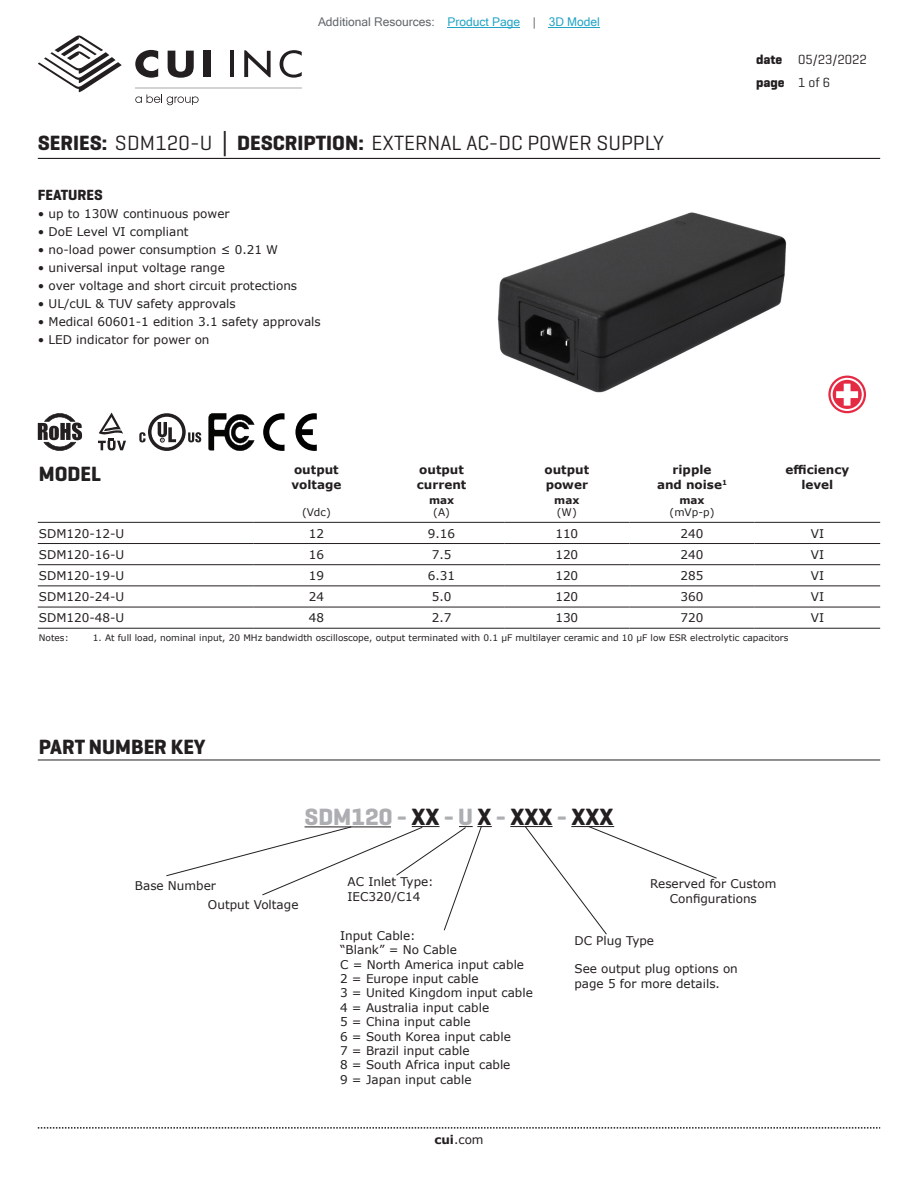
<style>
.page{position:relative;width:918px;height:1188px;background:#fff}
.page>*{position:absolute;margin:0;border:0;box-sizing:border-box;transform-origin:0 0}
.t1{font:700 24px "Geogrotesque";color:#adaeb2}
.t2{font:21px "Geogrotesque";color:#231f20}
.t3{font:700 21px "Geogrotesque";color:#231f20}
.t4{font:700 15px "Geogrotesque";color:#231f20}
.t5{font:13.5px/22.5px "Geogrotesque";color:#231f20}
.t6{font:12px/14.4px "Verdana";color:#231f20}
.t7{font:700 12px/14.4px "Verdana";color:#231f20}
.t8{font:12px "Microsoft Sans Serif";color:#63676b}
.t9{font:10.5px "Verdana";color:#231f20}
.t10{font:700 10.5px "Verdana";color:#231f20}
.t11{font:9px "Verdana";color:#231f20}
.s1{color:#23a4c6}
.s2{font-weight:700}
.s3{font-family:"Verdana";font-weight:700}
.s4{color:#231f20}
</style>
<div class="page">
<svg style="left:38px;top:1127px;width:842px;height:2px"></svg>
<hr style="left:38px;top:158px;width:842px;height:1px;background:#231f20">
<svg style="left:38px;top:35px;width:84px;height:58px"></svg>
<hr style="left:230px;top:51px;width:4px;height:26px;background:#231f20">
<svg style="left:244px;top:50px;width:27px;height:27px"></svg>
<svg style="left:280px;top:50px;width:22px;height:28px"></svg>
<svg style="left:135px;top:50px;width:23px;height:28px"></svg>
<svg style="left:168px;top:51px;width:26px;height:27px"></svg>
<div style="left:203px;top:51px;width:8px;height:26px;background:#231f20"></div>
<svg style="left:135px;top:94px;width:64px;height:11px"></svg>
<hr style="left:135px;top:88px;width:167px;height:1px;background:#231f20">
<hr style="left:38px;top:522px;width:216px;height:1px;background:#231f20">
<hr style="left:254px;top:522px;width:125px;height:1px;background:#231f20">
<hr style="left:379px;top:522px;width:125px;height:1px;background:#231f20">
<hr style="left:504px;top:522px;width:125px;height:1px;background:#231f20">
<hr style="left:629px;top:522px;width:126px;height:1px;background:#231f20">
<hr style="left:755px;top:522px;width:125px;height:1px;background:#231f20">
<hr style="left:38px;top:543px;width:216px;height:1px;background:#231f20">
<hr style="left:254px;top:543px;width:125px;height:1px;background:#231f20">
<hr style="left:379px;top:543px;width:125px;height:1px;background:#231f20">
<hr style="left:504px;top:543px;width:125px;height:1px;background:#231f20">
<hr style="left:629px;top:543px;width:126px;height:1px;background:#231f20">
<hr style="left:755px;top:543px;width:125px;height:1px;background:#231f20">
<hr style="left:38px;top:564px;width:216px;height:1px;background:#231f20">
<hr style="left:254px;top:564px;width:125px;height:1px;background:#231f20">
<hr style="left:379px;top:564px;width:125px;height:1px;background:#231f20">
<hr style="left:504px;top:564px;width:125px;height:1px;background:#231f20">
<hr style="left:629px;top:564px;width:126px;height:1px;background:#231f20">
<hr style="left:755px;top:564px;width:125px;height:1px;background:#231f20">
<hr style="left:38px;top:586px;width:216px;height:1px;background:#231f20">
<hr style="left:254px;top:586px;width:125px;height:1px;background:#231f20">
<hr style="left:379px;top:586px;width:125px;height:1px;background:#231f20">
<hr style="left:504px;top:586px;width:125px;height:1px;background:#231f20">
<hr style="left:629px;top:586px;width:126px;height:1px;background:#231f20">
<hr style="left:755px;top:586px;width:125px;height:1px;background:#231f20">
<hr style="left:38px;top:607px;width:216px;height:1px;background:#231f20">
<hr style="left:254px;top:607px;width:125px;height:1px;background:#231f20">
<hr style="left:379px;top:607px;width:125px;height:1px;background:#231f20">
<hr style="left:504px;top:607px;width:125px;height:1px;background:#231f20">
<hr style="left:629px;top:607px;width:126px;height:1px;background:#231f20">
<hr style="left:755px;top:607px;width:125px;height:1px;background:#231f20">
<hr style="left:38px;top:628px;width:216px;height:1px;background:#231f20">
<hr style="left:254px;top:628px;width:125px;height:1px;background:#231f20">
<hr style="left:379px;top:628px;width:125px;height:1px;background:#231f20">
<hr style="left:504px;top:628px;width:125px;height:1px;background:#231f20">
<hr style="left:629px;top:628px;width:126px;height:1px;background:#231f20">
<hr style="left:755px;top:628px;width:125px;height:1px;background:#231f20">
<hr style="left:38px;top:760px;width:842px;height:1px;background:#231f20">
<hr style="left:510px;top:826px;width:43px;height:1px;background:#231f20">
<svg style="left:524px;top:826px;width:193px;height:109px"></svg>
<svg style="left:38px;top:413px;width:44px;height:38px"></svg>
<svg style="left:139px;top:413px;width:62px;height:38px"></svg>
<svg style="left:208px;top:413px;width:46px;height:38px"></svg>
<svg style="left:263px;top:413px;width:54px;height:38px"></svg>
<img style="left:98px;top:441px;width:28px;height:9px">
<svg style="left:99px;top:413px;width:24px;height:27px"></svg>
<svg style="left:166px;top:826px;width:326px;height:105px"></svg>
<img style="left:497px;top:212px;width:290px;height:181px">
<svg style="left:828px;top:376px;width:38px;height:37px"></svg>
<hr style="left:448px;top:27px;width:72px;height:1px;background:#23a4c6">
<hr style="left:549px;top:27px;width:51px;height:1px;background:#23a4c6">
<p class="t8" style="left:318px;top:15px;width:283px">Additional Resources: <span class="s1">Product Page</span> | <span class="s1">3D Model</span></p>
<h2 class="t2" style="left:38px;top:130px;width:628px"><span class="s2">SERIES:</span> SDM120-U <span class="s3">│</span> <span class="s2">DESCRIPTION:</span> EXTERNAL AC-DC POWER SUPPLY</h2>
<p class="t4" style="left:38px;top:186px;width:67px">FEATURES</p>
<p class="t6" style="left:38px;top:207px;width:193px">• up to 130W continuous power</p>
<p class="t6" style="left:38px;top:225px;width:152px">• DoE Level VI compliant</p>
<p class="t6" style="left:38px;top:243px;width:242px">• no-load power consumption ≤ 0.21 W</p>
<p class="t6" style="left:38px;top:261px;width:189px">• universal input voltage range</p>
<p class="t6" style="left:38px;top:279px;width:261px">• over voltage and short circuit protections</p>
<p class="t6" style="left:38px;top:297px;width:200px">• UL/cUL &amp; TUV safety approvals</p>
<p class="t6" style="left:38px;top:315px;width:284px">• Medical 60601-1 edition 3.1 safety approvals</p>
<p class="t6" style="left:38px;top:333px;width:173px">• LED indicator for power on</p>
<p class="t5" style="left:756px;top:48px;width:112px"><span class="s2">date</span> 05/23/2022 <span class="s2">page</span> 1 of 6</p>
<h2 class="t3" style="left:39px;top:461px;width:64px">MODEL</h2>
<p class="t7" style="left:291px;top:462px;width:51px">output voltage</p>
<p class="t7" style="left:417px;top:462px;width:51px">output current</p>
<p class="t7" style="left:545px;top:462px;width:46px">output power</p>
<p class="t7" style="left:657px;top:462px;width:72px;text-align:center">ripple<br>and noise<sup>1</sup></p>
<p class="t7" style="left:786px;top:462px;width:65px;text-align:center">efficiency level</p>
<p class="t9" style="left:302px;top:505px;width:30px">(Vdc)</p>
<p class="t10" style="left:429px;top:492px;width:27px">max</p>
<p class="t9" style="left:433px;top:505px;width:18px">(A)</p>
<p class="t10" style="left:554px;top:492px;width:27px">max</p>
<p class="t9" style="left:557px;top:505px;width:21px">(W)</p>
<p class="t10" style="left:679px;top:492px;width:27px">max</p>
<p class="t9" style="left:670px;top:505px;width:46px">(mVp-p)</p>
<p class="t6" style="left:39px;top:526px;width:87px">SDM120-12-U</p>
<p class="t6" style="left:309px;top:526px;width:17px">12</p>
<p class="t6" style="left:428px;top:526px;width:29px">9.16</p>
<p class="t6" style="left:555px;top:526px;width:24px">110</p>
<p class="t6" style="left:681px;top:526px;width:24px">240</p>
<p class="t6" style="left:811px;top:526px;width:15px">VI</p>
<p class="t6" style="left:39px;top:547px;width:87px">SDM120-16-U</p>
<p class="t6" style="left:309px;top:547px;width:17px">16</p>
<p class="t6" style="left:432px;top:547px;width:21px">7.5</p>
<p class="t6" style="left:555px;top:547px;width:24px">120</p>
<p class="t6" style="left:681px;top:547px;width:24px">240</p>
<p class="t6" style="left:811px;top:547px;width:15px">VI</p>
<p class="t6" style="left:39px;top:568px;width:87px">SDM120-19-U</p>
<p class="t6" style="left:309px;top:568px;width:17px">19</p>
<p class="t6" style="left:428px;top:568px;width:29px">6.31</p>
<p class="t6" style="left:555px;top:568px;width:24px">120</p>
<p class="t6" style="left:681px;top:568px;width:24px">285</p>
<p class="t6" style="left:811px;top:568px;width:15px">VI</p>
<p class="t6" style="left:39px;top:589px;width:87px">SDM120-24-U</p>
<p class="t6" style="left:309px;top:589px;width:17px">24</p>
<p class="t6" style="left:432px;top:589px;width:21px">5.0</p>
<p class="t6" style="left:555px;top:589px;width:24px">120</p>
<p class="t6" style="left:681px;top:589px;width:24px">360</p>
<p class="t6" style="left:811px;top:589px;width:15px">VI</p>
<p class="t6" style="left:39px;top:611px;width:87px">SDM120-48-U</p>
<p class="t6" style="left:309px;top:611px;width:17px">48</p>
<p class="t6" style="left:432px;top:611px;width:21px">2.7</p>
<p class="t6" style="left:555px;top:611px;width:24px">130</p>
<p class="t6" style="left:681px;top:611px;width:24px">720</p>
<p class="t6" style="left:811px;top:611px;width:15px">VI</p>
<p class="t11" style="left:39px;top:632px;width:31px">Notes:</p>
<p class="t11" style="left:93px;top:632px;width:697px">1. At full load, nominal input, 20 MHz bandwidth oscilloscope, output terminated with 0.1 μF multilayer ceramic and 10 μF low ESR electrolytic capacitors</p>
<h2 class="t3" style="left:39px;top:734px;width:168px">PART NUMBER KEY</h2>
<h1 class="t1" style="left:305px;top:802px;width:310px">SDM120 - <span class="s4">XX</span> - U <span class="s4">X</span> - <span class="s4">XXX</span> - <span class="s4">XXX</span></h1>
<p class="t6" style="left:348px;top:875px;width:88px">AC Inlet Type:<br>IEC320/C14</p>
<p class="t6" style="left:135px;top:878px;width:83px">Base Number</p>
<p class="t6" style="left:650px;top:877px;width:128px;text-align:center">Reserved for Custom<br>Configurations</p>
<p class="t6" style="left:208px;top:897px;width:92px">Output Voltage</p>
<p class="t6" style="left:340px;top:928px;width:194px">Input Cable:<br>“Blank” = No Cable<br>C = North America input cable<br>2 = Europe input cable<br>3 = United Kingdom input cable<br>4 = Australia input cable<br>5 = China input cable<br>6 = South Korea input cable<br>7 = Brazil input cable<br>8 = South Africa input cable<br>9 = Japan input cable</p>
<p class="t6" style="left:434px;top:1132px;width:51px"><span class="s2">cui</span>.com</p>
<p class="t6" style="left:574px;top:933px;width:81px">DC Plug Type</p>
<p class="t6" style="left:574px;top:962px;width:165px">See output plug options on page 5 for more details.</p>
</div>
